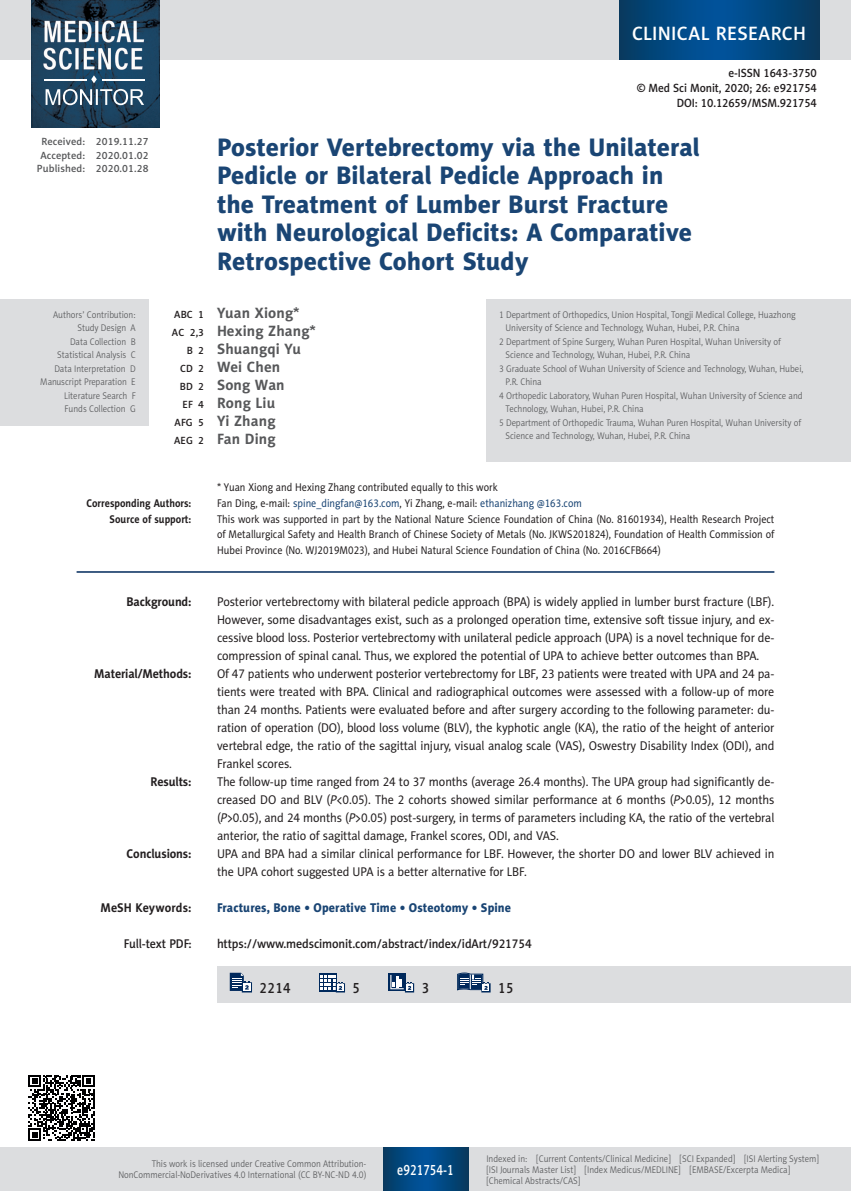
<style>
.page{position:relative;width:851px;height:1191px;background:#fff}
.page>*{position:absolute;margin:0;border:0;box-sizing:border-box;transform-origin:0 0}
.MSM_Tytul{font:25.5px/28.5px "Naomi Sans EFN Heavy";color:#1a4574}
.t1{font:19.5px "Naomi Sans EFN Medium";letter-spacing:.015em;color:#fff}
.MSM_Autorzy{font:700 15px "Naomi Sans EFN";letter-spacing:.01em;color:#57585a}
.MSM_e-PAGINA{font:15px "Naomi Sans EFN Medium";color:#fff;scale:.8 1}
.MSM_dane{font:15px "Naomi Sans EFN Medium";letter-spacing:.03em;color:#231f20;scale:.9 1}
.MSM_Summary_body{font:12.75px/18px "Naomi Sans EFN";letter-spacing:-.01em;color:#231f20;text-align:justify;scale:.95 1}
.MSM_full_text_pdf{font:12.75px "Naomi Sans EFN Medium";letter-spacing:-.01em;color:#231f20;scale:.95 1}
.MSM_Summary_body-2{font:700 12.75px "Naomi Sans EFN";letter-spacing:-.01em;color:#231f20;scale:.95 1}
.MSM_keywords{font:12.75px "Naomi Sans EFN Heavy";letter-spacing:.005em;color:#1a4574;scale:.95 1}
.MSM_keywords-2{font:700 12.75px "Naomi Sans EFN";letter-spacing:.005em;color:#231f20;scale:.95 1}
.MSM_full_text_pdf-2{font:12px "Naomi Sans EFN Medium";letter-spacing:-.01em;color:#231f20;scale:.95 1}
.MSM_Support{font:11.25px/15.8px "Naomi Sans EFN";color:#231f20;text-align:justify;scale:.9 1}
.MSM_Adres{font:11.25px "Naomi Sans EFN";color:#1a4574;scale:.9 1}
.MSM_Adres-2{font:11.25px "Naomi Sans EFN";color:#231f20;scale:.9 1}
.MSM_Adres-3{font:700 11.25px "Naomi Sans EFN";color:#231f20;scale:.9 1}
.MSM_Support-2{font:700 11.25px "Naomi Sans EFN";color:#231f20;scale:.9 1}
.t2{font:10.5px "Naomi Sans EFN Medium";letter-spacing:.01em;color:#57585a}
.MSM_Afiliacja{font:9.75px/13.5px "Naomi Sans EFN Light";color:#57585a;scale:.9 1}
.s1{font-family:"Naomi Sans EFN Medium";font-weight:400;font-size:10.5px;color:#231f20}
.s2{color:#231f20}
.s3{font-style:italic}
</style>
<div class="page">
<div style="left:217px;top:966px;width:633px;height:36px;background:#dcdddf"></div>
<svg style="left:230px;top:972px;width:22px;height:20px"></svg>
<div style="left:319px;top:973px;width:17px;height:18px;background:#00295c"></div>
<svg style="left:320px;top:974px;width:25px;height:18px"></svg>
<div style="left:388px;top:973px;width:18px;height:18px;background:#00295c"></div>
<svg style="left:390px;top:975px;width:24px;height:17px"></svg>
<svg style="left:457px;top:972px;width:33px;height:20px"></svg>
<hr style="left:77px;top:571px;width:697px;height:2px;background:#00295c">
<div style="left:0;top:300px;width:148px;height:126px;background:#dcdddf"></div>
<div style="left:486px;top:300px;width:364px;height:162px;background:#dcdddf"></div>
<svg style="left:28px;top:1075px;width:67px;height:66px"></svg>
<div style="left:0;top:1148px;width:850px;height:43px;background:#dcdddf"></div>
<svg style="left:383px;top:1147px;width:85px;height:43px"></svg>
<div style="left:0;top:0;width:850px;height:60px;background:#dcdddf"></div>
<svg style="left:619px;top:0;width:200px;height:60px"></svg>
<img style="left:32px;top:0;width:127px;height:128px">
<img style="left:45px;top:79px;width:41px;height:1px">
<img style="left:103px;top:79px;width:41px;height:1px">
<svg style="left:91px;top:75px;width:6px;height:8px"></svg>
<img style="left:46px;top:89px;width:98px;height:16px">
<h2 class="t1" style="left:632px;top:22px;width:175px">CLINICAL RESEARCH</h2>
<p class="MSM_full_text_pdf-2" style="left:728px;top:66px;width:95px">e-ISSN 1643-3750</p>
<p class="MSM_full_text_pdf-2" style="left:636px;top:81px;width:191px">© Med Sci Monit, 2020; 26: e921754</p>
<p class="MSM_full_text_pdf-2" style="left:676px;top:96px;width:149px">DOI: 10.12659/MSM.921754</p>
<p class="MSM_Tytul" style="left:217px;top:132px;width:484px">Posterior Vertebrectomy via the Unilateral Pedicle or Bilateral Pedicle Approach in the Treatment of Lumber Burst Fracture with Neurological Deficits: A Comparative Retrospective Cohort Study</p>
<p class="MSM_Autorzy" style="left:174px;top:304px;width:127px"><span class="s1">ABC 1</span> Yuan Xiong*</p>
<p class="MSM_Autorzy" style="left:172px;top:322px;width:146px"><span class="s1">AC 2,3</span> Hexing Zhang*</p>
<p class="MSM_Autorzy" style="left:187px;top:340px;width:116px"><span class="s1">B 2</span> Shuangqi Yu</p>
<p class="MSM_Autorzy" style="left:180px;top:358px;width:102px"><span class="s1">CD 2</span> Wei Chen</p>
<p class="MSM_Autorzy" style="left:180px;top:376px;width:106px"><span class="s1">BD 2</span> Song Wan</p>
<p class="MSM_Autorzy" style="left:182px;top:394px;width:94px"><span class="s1">EF 4</span> Rong Liu</p>
<p class="MSM_Autorzy" style="left:174px;top:412px;width:102px"><span class="s1">AFG 5</span> Yi Zhang</p>
<p class="MSM_Autorzy" style="left:174px;top:430px;width:103px"><span class="s1">AEG 2</span> Fan Ding</p>
<p class="MSM_Adres-2" style="left:217px;top:481px;width:313px">* Yuan Xiong and Hexing Zhang contributed equally to this work</p>
<p class="MSM_Adres-3" style="left:86px;top:496px;width:118px">Corresponding Authors:</p>
<p class="MSM_Adres" style="left:217px;top:496px;width:407px"><span class="s2">Fan Ding, e-mail:</span> spine_dingfan@163.com<span class="s2">, Yi Zhang, e-mail:</span> ethanizhang @163.com</p>
<p class="MSM_Support-2" style="left:110px;top:512px;width:92px">Source of support:</p>
<p class="MSM_Support" style="left:217px;top:511px;width:620px">This work was supported in part by the National Nature Science Foundation of China (No. 81601934), Health Research Project of Metallurgical Safety and Health Branch of Chinese Society of Metals (No. JKWS201824), Foundation of Health Commission of Hubei Province (No. WJ2019M023), and Hubei Natural Science Foundation of China (No. 2016CFB664)</p>
<p class="t2" style="left:41px;top:136px;width:109px">Received: 2019.11.27</p>
<p class="t2" style="left:40px;top:149px;width:110px">Accepted: 2020.01.02</p>
<p class="t2" style="left:37px;top:163px;width:113px">Published: 2020.01.28</p>
<p class="MSM_Afiliacja" style="left:53px;top:308px;width:93px">Authors’ Contribution:</p>
<p class="MSM_Afiliacja" style="left:77px;top:321px;width:66px">Study Design A</p>
<p class="MSM_Afiliacja" style="left:70px;top:335px;width:74px">Data Collection B</p>
<p class="MSM_Afiliacja" style="left:57px;top:348px;width:89px">Statistical Analysis C</p>
<p class="MSM_Afiliacja" style="left:54px;top:362px;width:92px">Data Interpretation D</p>
<p class="MSM_Afiliacja" style="left:40px;top:375px;width:107px">Manuscript Preparation E</p>
<p class="MSM_Afiliacja" style="left:64px;top:389px;width:81px">Literature Search F</p>
<p class="MSM_Afiliacja" style="left:65px;top:402px;width:80px">Funds Collection G</p>
<p class="MSM_Afiliacja" style="left:505px;top:308px;width:324px;text-indent:-6px">1 Department of Orthopedics, Union Hospital, Tongji Medical College, Huazhong<br>University of Science and Technology, Wuhan, Hubei, P.R. China</p>
<p class="MSM_Afiliacja" style="left:505px;top:335px;width:307px;text-indent:-6px">2 Department of Spine Surgery, Wuhan Puren Hospital, Wuhan University of<br>Science and Technology, Wuhan, Hubei, P.R. China</p>
<p class="MSM_Afiliacja" style="left:505px;top:362px;width:332px;text-indent:-6px">3 Graduate School of Wuhan University of Science and Technology, Wuhan, Hubei,<br>P.R. China</p>
<p class="MSM_Afiliacja" style="left:505px;top:389px;width:332px;text-indent:-6px">4 Orthopedic Laboratory, Wuhan Puren Hospital, Wuhan University of Science and<br>Technology, Wuhan, Hubei, P.R. China</p>
<p class="MSM_Afiliacja" style="left:505px;top:416px;width:330px;text-indent:-6px">5 Department of Orthopedic Trauma, Wuhan Puren Hospital, Wuhan University of<br>Science and Technology, Wuhan, Hubei, P.R. China</p>
<p class="MSM_Summary_body-2" style="left:126px;top:594px;width:70px">Background:</p>
<p class="MSM_Summary_body" style="left:217px;top:593px;width:588px">Posterior vertebrectomy with bilateral pedicle approach (BPA) is widely applied in lumber burst fracture (LBF).<br>However, some disadvantages exist, such as a prolonged operation time, extensive soft tissue injury, and ex&shy;cessive blood loss. Posterior vertebrectomy with unilateral pedicle approach (UPA) is a novel technique for de&shy;compression of spinal canal. Thus, we explored the potential of UPA to achieve better outcomes than BPA.</p>
<p class="MSM_Summary_body-2" style="left:94px;top:666px;width:104px">Material/Methods:</p>
<p class="MSM_Summary_body" style="left:217px;top:665px;width:588px">Of 47 patients who underwent posterior vertebrectomy for LBF, 23 patients were treated with UPA and 24 pa&shy;tients were treated with BPA. Clinical and radiographical outcomes were assessed with a follow-up of more than 24 months. Patients were evaluated before and after surgery according to the following parameter: du&shy;ration of operation (DO), blood loss volume (BLV), the kyphotic angle (KA), the ratio of the height of anterior vertebral edge, the ratio of the sagittal injury, visual analog scale (VAS), Oswestry Disability Index (ODI), and Frankel scores.</p>
<p class="MSM_Summary_body-2" style="left:150px;top:774px;width:45px">Results:</p>
<p class="MSM_Summary_body" style="left:217px;top:773px;width:588px">The follow-up time ranged from 24 to 37 months (average 26.4 months). The UPA group had significantly de&shy;creased DO and BLV (<span class="s3">P</span>&lt;0.05). The 2 cohorts showed similar performance at 6 months (<span class="s3">P</span>&gt;0.05), 12 months (<span class="s3">P</span>&gt;0.05), and 24 months (<span class="s3">P</span>&gt;0.05) post-surgery, in terms of parameters including KA, the ratio of the vertebral anterior, the ratio of sagittal damage, Frankel scores, ODI, and VAS.</p>
<p class="MSM_Summary_body-2" style="left:127px;top:846px;width:70px">Conclusions:</p>
<p class="MSM_Summary_body" style="left:217px;top:845px;width:588px">UPA and BPA had a similar clinical performance for LBF. However, the shorter DO and lower BLV achieved in the UPA cohort suggested UPA is a better alternative for LBF.</p>
<p class="MSM_keywords-2" style="left:100px;top:900px;width:97px">MeSH Keywords:</p>
<p class="MSM_keywords" style="left:217px;top:900px;width:311px">Fractures, Bone • Operative Time • Osteotomy • Spine</p>
<p class="MSM_full_text_pdf" style="left:124px;top:936px;width:73px">Full-text PDF:</p>
<p class="MSM_full_text_pdf" style="left:217px;top:936px;width:333px">https://www.medscimonit.com/abstract/index/idArt/921754</p>
<p class="MSM_dane" style="left:259px;top:978px;width:36px">2214</p>
<p class="MSM_dane" style="left:352px;top:978px;width:10px">5</p>
<p class="MSM_dane" style="left:421px;top:978px;width:10px">3</p>
<p class="MSM_dane" style="left:498px;top:978px;width:19px">15</p>
<p class="MSM_Afiliacja" style="left:118px;top:1158px;width:277px;line-height:11.2px;text-align:right">This work is licensed under Creative Common Attribution-<br>NonCommercial-NoDerivatives 4.0 International (CC BY-NC-ND 4.0)</p>
<p class="MSM_e-PAGINA" style="left:397px;top:1160px;width:72px">e921754-1</p>
<p class="MSM_Afiliacja" style="left:486px;top:1152px;width:371px;line-height:11.2px">Indexed in: [Current Contents/Clinical Medicine] [SCI Expanded] [ISI Alerting System] [ISI Journals Master List] [Index Medicus/MEDLINE] [EMBASE/Excerpta Medica] [Chemical Abstracts/CAS]</p>
</div>
